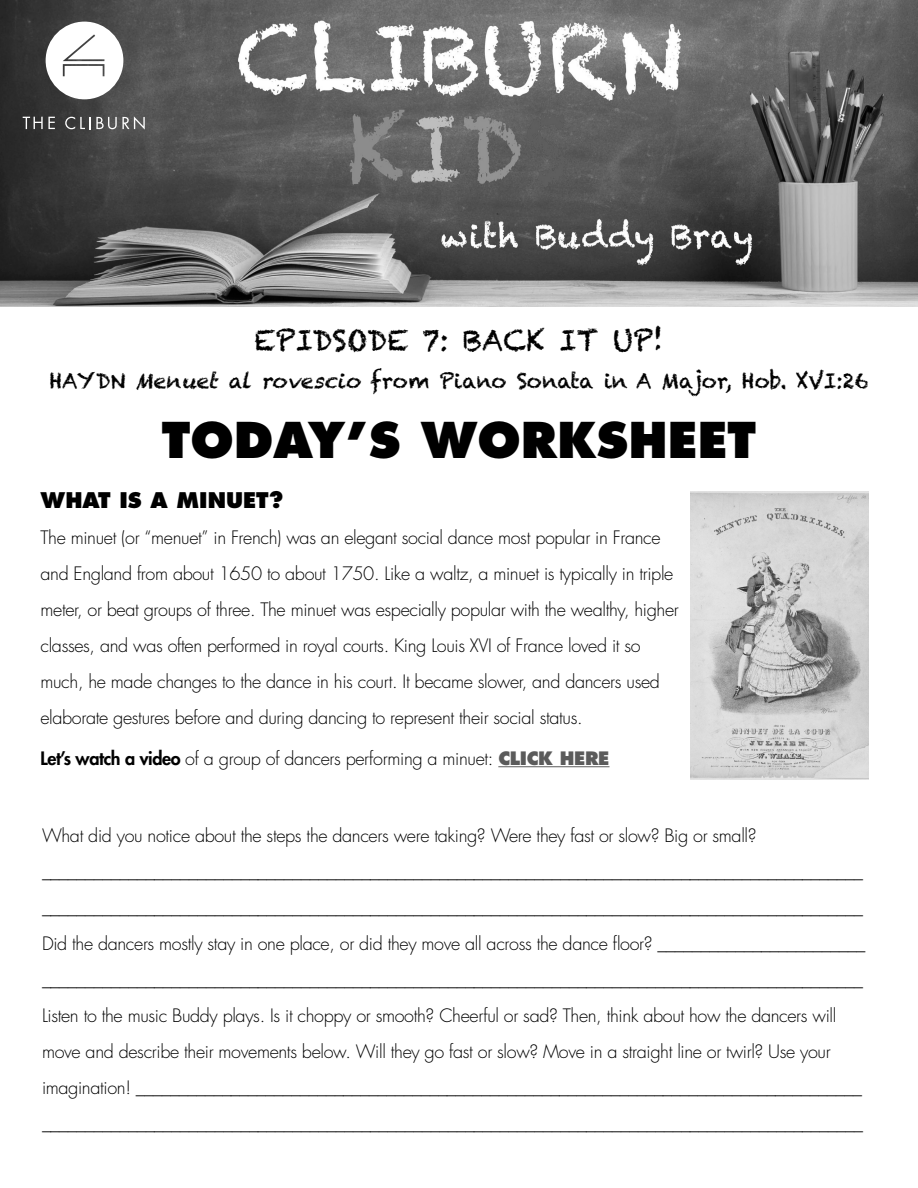
<style>
.page{position:relative;width:918px;height:1188px;background:#fff}
.page>*{position:absolute;margin:0;border:0;box-sizing:border-box;transform-origin:0 0}
.t1{font:800 48px "Futura";color:#000}
.t2{font:28.5px "Chalkduster";color:#000}
.t3{font:21px "Chalkduster";letter-spacing:-.01em;color:#000}
.t4{font:800 21px "Futura";color:#000}
.t5{font:300 18px/36px "Futura";letter-spacing:-.02em;color:#000}
.s1{font-style:italic}
.s2{font-weight:800}
.s3{font-weight:800;color:#5b5b5b}
</style>
<div class="page">
<img style="left:0;top:0;width:918px;height:306px">
<svg style="left:46px;top:22px;width:77px;height:77px"></svg>
<svg style="left:23px;top:117px;width:32px;height:12px"></svg>
<svg style="left:65px;top:116px;width:80px;height:14px"></svg>
<hr style="left:498px;top:766px;width:112px;height:1px;background:#5b5b5b">
<img style="left:690px;top:492px;width:178px;height:288px">
<p class="t2" style="left:254px;top:323px;width:411px">EPIDSODE 7: BACK IT UP!</p>
<p class="t3" style="left:50px;top:368px;width:820px">HAYDN <span class="s1">Menuet al rovescio</span> from Piano Sonata in A Major, Hob. XVI:26</p>
<p class="t1" style="left:162px;top:410px;width:596px">TODAY’S WORKSHEET</p>
<p class="t4" style="left:40px;top:487px;width:244px">WHAT IS A MINUET?</p>
<p class="t5" style="left:40px;top:520px;width:640px">The minuet (or “menuet” in French) was an elegant social dance most popular in France and England from about 1650 to about 1750. Like a waltz, a minuet is typically in triple meter, or beat groups of three. The minuet was especially popular with the wealthy, higher classes, and was often performed in royal courts. King Louis XVI of France loved it so much, he made changes to the dance in his court. It became slower, and dancers used elaborate gestures before and during dancing to represent their social status.</p>
<p class="t5" style="left:40px;top:741px;width:571px"><span class="s2">Let’s watch a video</span> of a group of dancers performing a minuet: <span class="s3">CLICK HERE</span></p>
<p class="t5" style="left:42px;top:818px;width:716px">What did you notice about the steps the dancers were taking? Were they fast or slow? Big or small?</p>
<p class="t5" style="left:42px;top:854px;width:823px">_______________________________________________________________________________________________ _______________________________________________________________________________________________</p>
<p class="t5" style="left:42px;top:926px;width:825px">Did the dancers mostly stay in one place, or did they move all across the dance floor? ________________________ _______________________________________________________________________________________________</p>
<p class="t5" style="left:42px;top:998px;width:823px">Listen to the music Buddy plays. Is it choppy or smooth? Cheerful or sad? Then, think about how the dancers will move and describe their movements below. Will they go fast or slow? Move in a straight line or twirl? Use your imagination! ____________________________________________________________________________________ _______________________________________________________________________________________________</p>
</div>
